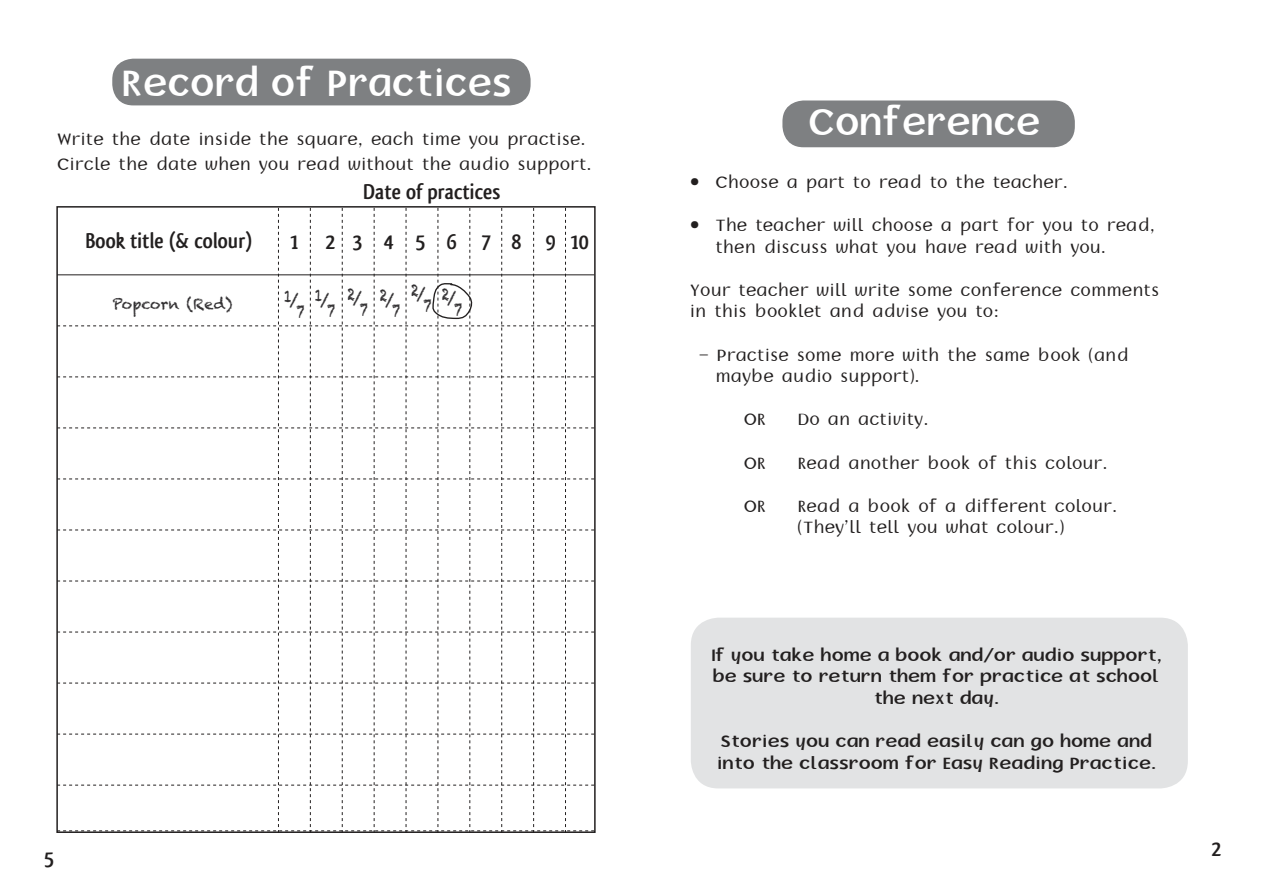
<style>
.page{position:relative;width:1263px;height:893px;background:#fff}
.page>*{position:absolute;margin:0;border:0;box-sizing:border-box;transform-origin:0 0}
.t1{font:40.5px "Borzoi Reader Bold Tt";color:#fff;scale:.9 1}
.t2{font:700 22.5px "Qlassik";color:#221f1f}
.t3{font:18px/21.6px "Borzoi Reader Tt Plain";color:#221f1f}
.t4{font:18px/21.6px "Borzoi Reader Bold Tt";color:#221f1f;text-align:center}
.t5{font:16.5px/12.8px "Chalkduster";color:#323032;scale:.82 1}
.t6{font:14.55px "Chalkduster";letter-spacing:.005em;color:#323032}
</style>
<div class="page">
<div style="left:691px;top:618px;width:497px;height:170px;background:#e2e3e4;border-radius:28px"></div>
<div style="left:782px;top:100px;width:293px;height:47px;background:#7e8082;border-radius:21px"></div>
<svg style="left:57px;top:208px;width:537px;height:625px"></svg>
<div style="left:112px;top:59px;width:419px;height:46px;background:#7e8082;border-radius:21px"></div>
<h1 class="t1" style="left:122px;top:65px;width:434px">Record of Practices</h1>
<p class="t3" style="left:57px;top:127px;width:536px;line-height:25.5px">Write the date inside the square, each time you practise.<br>Circle the date when you read without the audio support.</p>
<p class="t2" style="left:85px;top:231px;width:169px">Book title (&amp; colour)</p>
<p class="t6" style="left:112px;top:295px;width:122px">Popcorn (Red)</p>
<p class="t2" style="left:363px;top:182px;width:139px">Date of practices</p>
<p class="t2" style="left:289px;top:232px;width:301px">1 2 3 4 5 6 7 8 9 10</p>
<p class="t5" style="left:296px;top:292px;width:11px;text-indent:-13px">1/<br>7</p>
<p class="t5" style="left:327px;top:291px;width:11px;text-indent:-13px">1/<br>7</p>
<p class="t5" style="left:360px;top:290px;width:11px;text-indent:-12px">2/<br>7</p>
<p class="t5" style="left:392px;top:291px;width:11px;text-indent:-12px">2/<br>7</p>
<p class="t5" style="left:424px;top:286px;width:11px;text-indent:-12px">2/<br>7</p>
<p class="t5" style="left:454px;top:290px;width:11px;text-indent:-12px">2/<br>7</p>
<p class="t2" style="left:44px;top:849px;width:12px">5</p>
<h1 class="t1" style="left:808px;top:104px;width:260px">Conference</h1>
<p class="t3" style="left:690px;top:171px;width:380px">• Choose a part to read to the teacher.</p>
<p class="t3" style="left:715px;top:215px;width:441px;text-indent:-26px">• The teacher will choose a part for you to read, then discuss what you have read with you.</p>
<p class="t3" style="left:690px;top:280px;width:471px">Your teacher will write some conference comments in this booklet and advise you to:</p>
<p class="t3" style="left:715px;top:345px;width:415px;text-indent:-17px">- Practise some more with the same book (and maybe audio support).</p>
<p class="t3" style="left:744px;top:409px;width:23px">OR</p>
<p class="t3" style="left:798px;top:409px;width:132px">Do an activity.</p>
<p class="t3" style="left:744px;top:453px;width:23px">OR</p>
<p class="t3" style="left:798px;top:453px;width:311px">Read another book of this colour.</p>
<p class="t3" style="left:744px;top:496px;width:23px">OR</p>
<p class="t3" style="left:798px;top:496px;width:321px">Read a book of a different colour. (They’ll tell you what colour.)</p>
<p class="t4" style="left:711px;top:645px;width:451px">If you take home a book and/or audio support, be sure to return them for practice at school the next day.</p>
<p class="t4" style="left:717px;top:731px;width:440px;text-align:left">Stories you can read easily can go home and into the classroom for Easy Reading Practice.</p>
<p class="t2" style="left:1211px;top:839px;width:12px">2</p>
</div>
